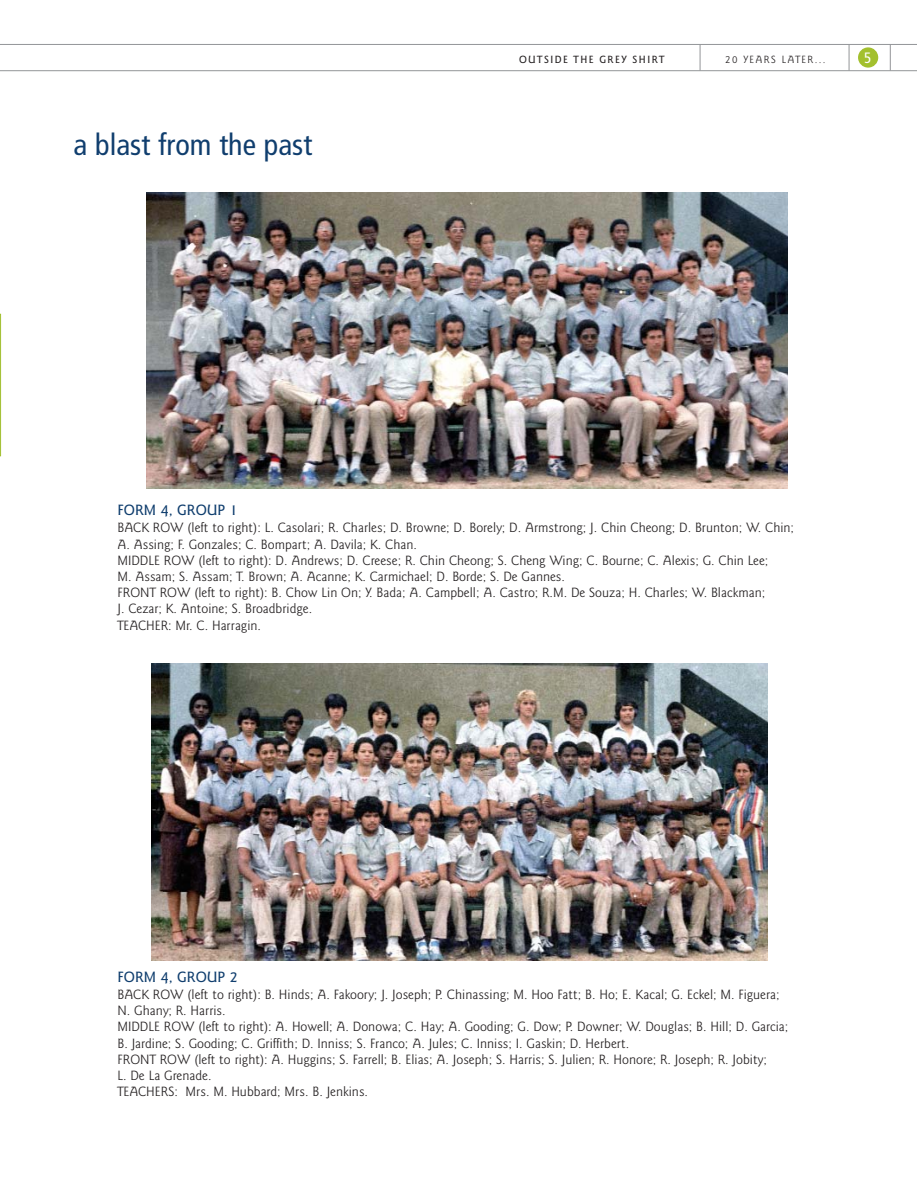
<style>
.page{position:relative;width:918px;height:1188px;background:#fff}
.page>*{position:absolute;margin:0;border:0;box-sizing:border-box;transform-origin:0 0}
.t1{font:condensed 30px "Frutiger";color:#103e6e}
.t2{font:500 15px "Goudy Sans IT Cby BT";color:#103e6e}
.t3{font:condensed 15px "Frutiger";color:#fff}
.t4{font:300 13.5px/16.2px "Goudy Sans IT Cby BT";color:#231f20}
.t5{font:500 10.5px "Goudy Sans IT Cby BT";letter-spacing:.14em;color:#231f20}
.t6{font:300 10.5px "Goudy Sans IT Cby BT";letter-spacing:.135em;color:#231f20}
</style>
<div class="page">
<svg style="left:0;top:44px;width:916px;height:27px"></svg>
<img style="left:147px;top:192px;width:641px;height:296px">
<img style="left:151px;top:663px;width:616px;height:298px">
<svg style="left:0;top:314px;width:1px;height:142px"></svg>
<h1 class="t1" style="left:73px;top:132px;width:240px">a blast from the past</h1>
<p class="t5" style="left:519px;top:55px;width:147px">OUTSIDE THE GREY SHIRT</p>
<p class="t6" style="left:725px;top:55px;width:102px">20 YEARS LATER...</p>
<p class="t3" style="left:864px;top:52px;width:9px">5</p>
<p class="t2" style="left:117px;top:504px;width:122px">FORM 4, GROUP 1</p>
<p class="t4" style="left:117px;top:521px;width:678px">BACK ROW (left to right): L. Casolari; R. Charles; D. Browne; D. Borely; D. Armstrong; J. Chin Cheong; D. Brunton; W. Chin; A. Assing; F. Gonzales; C. Bompart; A. Davila; K. Chan.<br>MIDDLE ROW (left to right): D. Andrews; D. Creese; R. Chin Cheong; S. Cheng Wing; C. Bourne; C. Alexis; G. Chin Lee;<br>M. Assam; S. Assam; T. Brown; A. Acanne; K. Carmichael; D. Borde; S. De Gannes.<br>FRONT ROW (left to right): B. Chow Lin On; Y. Bada; A. Campbell; A. Castro; R.M. De Souza; H. Charles; W. Blackman;<br>J. Cezar; K. Antoine; S. Broadbridge.<br>TEACHER: Mr. C. Harragin.</p>
<p class="t2" style="left:117px;top:971px;width:122px">FORM 4, GROUP 2</p>
<p class="t4" style="left:117px;top:987px;width:672px">BACK ROW (left to right): B. Hinds; A. Fakoory; J. Joseph; P. Chinassing; M. Hoo Fatt; B. Ho; E. Kacal; G. Eckel; M. Figuera; N. Ghany; R. Harris.<br>MIDDLE ROW (left to right): A. Howell; A. Donowa; C. Hay; A. Gooding; G. Dow; P. Downer; W. Douglas; B. Hill; D. Garcia; B. Jardine; S. Gooding; C. Griffith; D. Inniss; S. Franco; A. Jules; C. Inniss; I. Gaskin; D. Herbert.<br>FRONT ROW (left to right): A. Huggins; S. Farrell; B. Elias; A. Joseph; S. Harris; S. Julien; R. Honore; R. Joseph; R. Jobity;<br>L. De La Grenade.<br>TEACHERS: Mrs. M. Hubbard; Mrs. B. Jenkins.</p>
</div>
